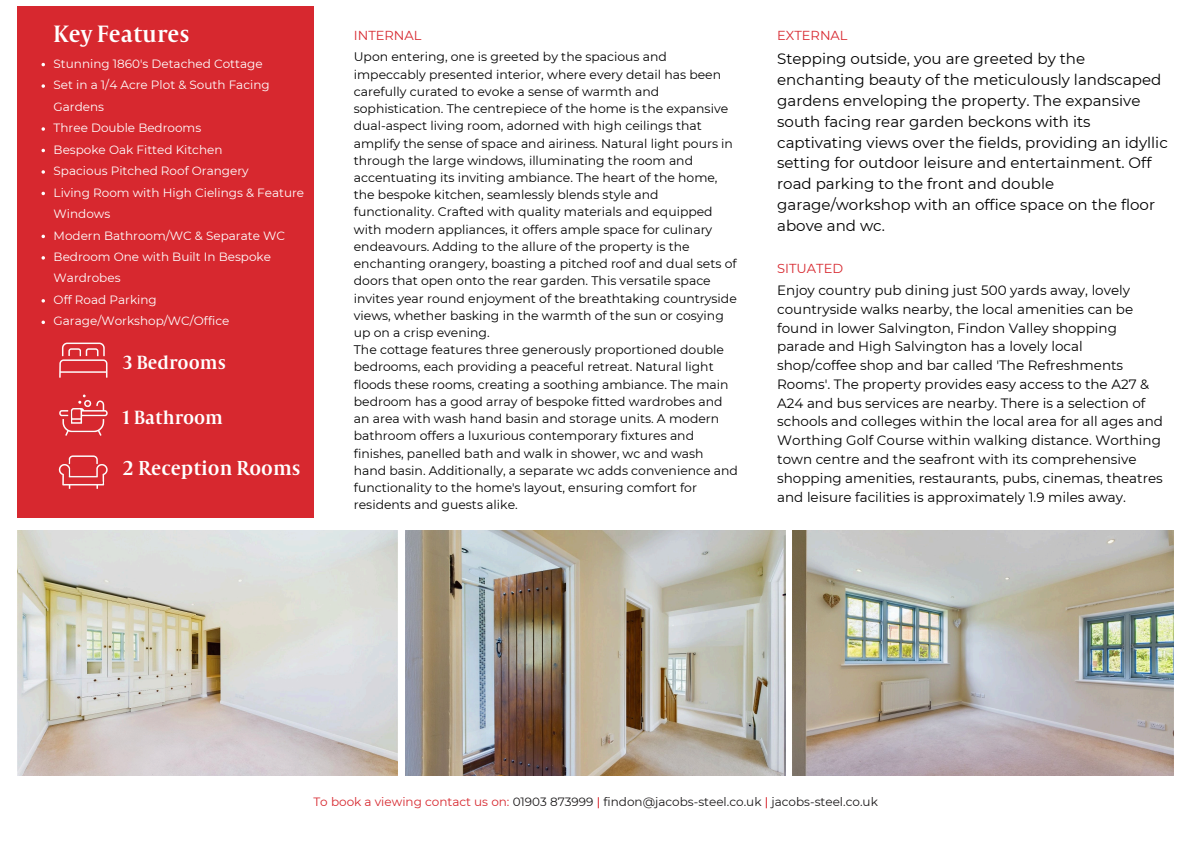
<style>
.page{position:relative;width:1191px;height:843px;background:#fff}
.page>*{position:absolute;margin:0;border:0;box-sizing:border-box;transform-origin:0 0}
.t1{font:26px "Capitolium Road";color:#fff}
.t2{font:22.2px "Capitolium Road";color:#fff}
.t3{font:21px "Capitolium Road";color:#fff}
.t4{font:15px/20.9px "Montserrat";color:#000}
.t5{font:13.5px/18.7px "Montserrat";color:#000}
.t6{font:13px "Montserrat";color:#d7282f}
.t7{font:12.4px/17.2px "Montserrat";color:#000}
.t8{font:12px/21.5px "Montserrat";color:#fff}
.t9{font:12px "Montserrat";color:#191718}
.s1{color:#d7282f}
.s2{font-weight:500;color:#d7282f}
</style>
<div class="page">
<img style="left:17px;top:530px;width:381px;height:245px">
<img style="left:405px;top:530px;width:380px;height:245px">
<img style="left:792px;top:530px;width:380px;height:245px">
<div style="left:17px;top:6px;width:296px;height:511px;background:#d7282f"></div>
<img style="left:58px;top:455px;width:50px;height:34px">
<img style="left:59px;top:394px;width:49px;height:42px">
<img style="left:59px;top:342px;width:49px;height:36px">
<svg style="left:42px;top:84px;width:3px;height:4px"></svg>
<svg style="left:42px;top:127px;width:3px;height:4px"></svg>
<svg style="left:42px;top:170px;width:3px;height:4px"></svg>
<svg style="left:42px;top:320px;width:3px;height:4px"></svg>
<h2 class="t1" style="left:53px;top:25px;width:138px">Key Features</h2>
<p class="t8" style="left:54px;top:53px;width:210px">Stunning 1860's Detached Cottage</p>
<p class="t8" style="left:54px;top:74px;width:217px">Set in a 1/4 Acre Plot &amp; South Facing<br>Gardens</p>
<p class="t8" style="left:54px;top:117px;width:149px">Three Double Bedrooms</p>
<p class="t8" style="left:54px;top:138px;width:170px">Bespoke Oak Fitted Kitchen</p>
<p class="t8" style="left:54px;top:160px;width:197px">Spacious Pitched Roof Orangery</p>
<p class="t8" style="left:54px;top:181px;width:252px">Living Room with High Cielings &amp; Feature<br>Windows</p>
<p class="t8" style="left:54px;top:224px;width:233px">Modern Bathroom/WC &amp; Separate WC</p>
<p class="t8" style="left:54px;top:246px;width:219px">Bedroom One with Built In Bespoke<br>Wardrobes</p>
<h2 class="t8" style="left:54px;top:289px;width:105px">Off Road Parking</h2>
<p class="t8" style="left:54px;top:310px;width:177px">Garage/Workshop/WC/Office</p>
<p class="t3" style="left:123px;top:355px;width:104px">3 Bedrooms</p>
<h2 class="t3" style="left:123px;top:410px;width:102px">1 Bathroom</h2>
<h4 class="t2" style="left:123px;top:460px;width:179px">2 Reception Rooms</h4>
<h4 class="t6" style="left:354px;top:28px;width:69px">INTERNAL</h4>
<h5 class="t7" style="left:354px;top:48px;width:385px">Upon entering, one is greeted by the spacious and impeccably presented interior, where every detail has been carefully curated to evoke a sense of warmth and sophistication. The centrepiece of the home is the expansive dual-aspect living room, adorned with high ceilings that amplify the sense of space and airiness. Natural light pours in through the large windows, illuminating the room and accentuating its inviting ambiance. The heart of the home, the bespoke kitchen, seamlessly blends style and functionality. Crafted with quality materials and equipped with modern appliances, it offers ample space for culinary endeavours. Adding to the allure of the property is the enchanting orangery, boasting a pitched roof and dual sets of doors that open onto the rear garden. This versatile space invites year round enjoyment of the breathtaking countryside views, whether basking in the warmth of the sun or cosying up on a crisp evening.<br>The cottage features three generously proportioned double bedrooms, each providing a peaceful retreat. Natural light floods these rooms, creating a soothing ambiance. The main bedroom has a good array of bespoke fitted wardrobes and an area with wash hand basin and storage units. A modern bathroom offers a luxurious contemporary fixtures and finishes, panelled bath and walk in shower, wc and wash hand basin. Additionally, a separate wc adds convenience and functionality to the home's layout, ensuring comfort for residents and guests alike.</h5>
<h3 class="t6" style="left:777px;top:28px;width:72px">EXTERNAL</h3>
<h4 class="t4" style="left:777px;top:48px;width:392px">Stepping outside, you are greeted by the enchanting beauty of the meticulously landscaped gardens enveloping the property. The expansive south facing rear garden beckons with its captivating views over the fields, providing an idyllic setting for outdoor leisure and entertainment. Off road parking to the front and double garage/workshop with an office space on the floor above and wc.</h4>
<h5 class="t6" style="left:777px;top:260px;width:67px">SITUATED</h5>
<p class="t5" style="left:777px;top:281px;width:387px">Enjoy country pub dining just 500 yards away, lovely countryside walks nearby, the local amenities can be found in lower Salvington, Findon Valley shopping parade and High Salvington has a lovely local shop/coffee shop and bar called 'The Refreshments Rooms'. The property provides easy access to the A27 &amp; A24 and bus services are nearby. There is a selection of schools and colleges within the local area for all ages and Worthing Golf Course within walking distance. Worthing town centre and the seafront with its comprehensive shopping amenities, restaurants, pubs, cinemas, theatres and leisure facilities is approximately 1.9 miles away.</p>
<p class="t9" style="left:313px;top:794px;width:566px"><span class="s1">To book a viewing contact us on:</span> 01903 873999 <span class="s2">|</span> findon@jacobs-steel.co.uk <span class="s2">|</span> jacobs-steel.co.uk</p>
</div>
